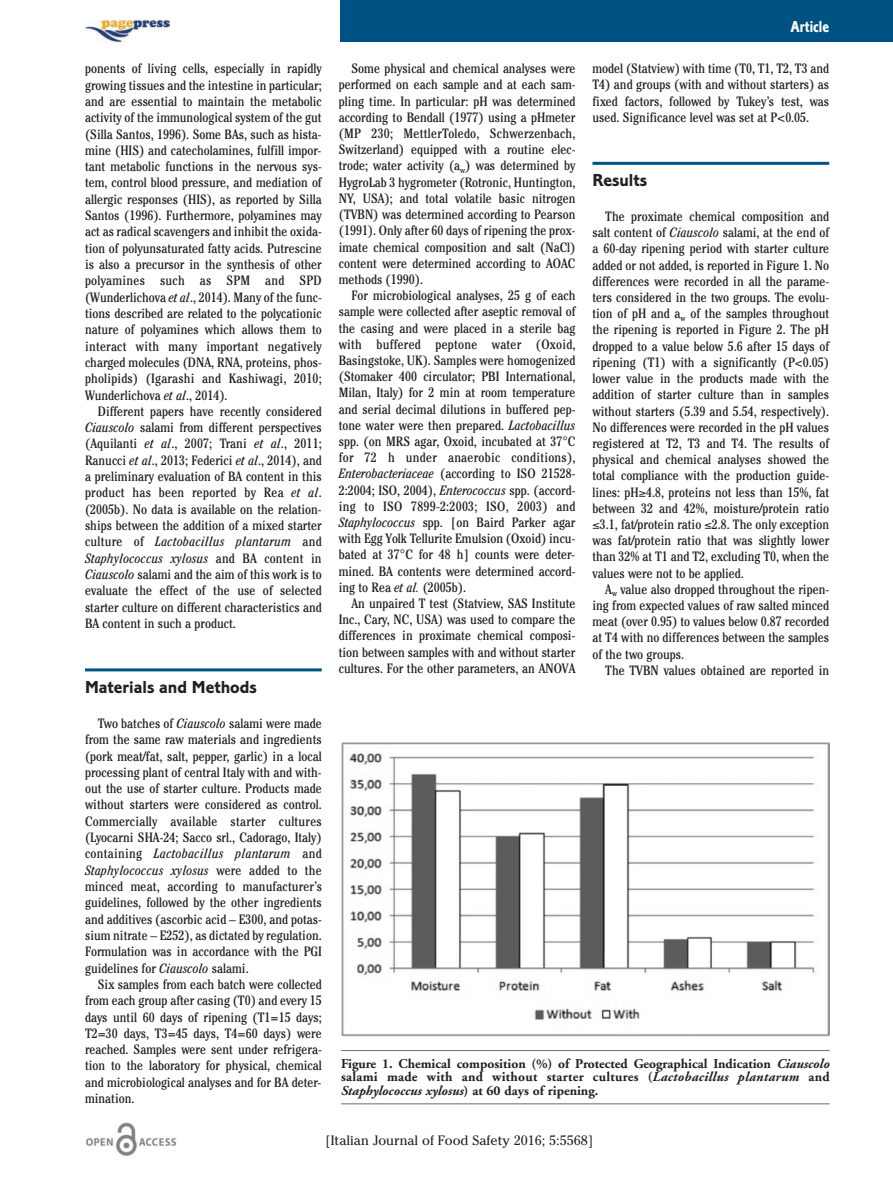
<style>
.page{position:relative;width:893px;height:1191px;background:#fff}
.page>*{position:absolute;margin:0;border:0;box-sizing:border-box;transform-origin:0 0}
.t1{font:18px "Corinthian Bold Plain";color:#231f20}
.t2{font:16.5px "Corinthian Bold Condensed Plain";color:#fff}
.t3{font:condensed 13.5px/16.2px "Cheltenham";color:#231f20;text-align:justify}
.t4{font:700 13.5px/13.5px "Adobe Garamond";letter-spacing:.02em;color:#231f20;text-align:justify}
.t5{font:13.5px "Cheltenham";color:#231f20}
.s1{font-style:italic}
</style>
<div class="page">
<hr style="left:85px;top:668px;width:237px;height:3px;background:#005285">
<hr style="left:592px;top:162px;width:237px;height:3px;background:#005285">
<div style="left:340px;top:0;width:553px;height:42px;background:#005285"></div>
<img style="left:86px;top:1123px;width:91px;height:33px">
<img style="left:85px;top:19px;width:85px;height:24px">
<hr style="left:341px;top:1050px;width:489px;height:1px;background:#6c6d70">
<hr style="left:341px;top:1103px;width:489px;height:1px;background:#6c6d70">
<img style="left:341px;top:742px;width:489px;height:294px">
<p class="t3" style="left:85px;top:62px;width:238px">ponents of living cells, especially in rapidly growing tissues and the intestine in particular; and are essential to maintain the metabolic activity of the immunological system of the gut (Silla Santos, 1996). Some BAs, such as hista&shy;mine (HIS) and catecholamines, fulfill impor&shy;tant metabolic functions in the nervous sys&shy;tem, control blood pressure, and mediation of allergic responses (HIS), as reported by Silla Santos (1996). Furthermore, polyamines may act as radical scavengers and inhibit the oxida&shy;tion of polyunsaturated fatty acids. Putrescine is also a precursor in the synthesis of other polyamines such as SPM and SPD (Wunderlichova <span class="s1">et al</span>., 2014). Many of the func&shy;tions described are related to the polycationic nature of polyamines which allows them to interact with many important negatively charged molecules (DNA, RNA, proteins, phos&shy;pholipids) (Igarashi and Kashiwagi, 2010; Wunderlichova <span class="s1">et al</span>., 2014).</p>
<p class="t3" style="left:85px;top:404px;width:238px;text-indent:13px">Different papers have recently considered <span class="s1">Ciauscolo</span> salami from different perspectives (Aquilanti <span class="s1">et al</span>., 2007; Trani <span class="s1">et al</span>., 2011; Ranucci <span class="s1">et al</span>., 2013; Federici <span class="s1">et al</span>., 2014), and a preliminary evaluation of BA content in this product has been reported by Rea <span class="s1">et al</span>. (2005b). No data is available on the relation&shy;ships between the addition of a mixed starter culture of <span class="s1">Lactobacillus plantarum</span> and <span class="s1">Staphylococcus xylosus</span> and BA content in <span class="s1">Ciauscolo</span> salami and the aim of this work is to evaluate the effect of the use of selected starter culture on different characteristics and BA content in such a product.</p>
<h1 class="t1" style="left:85px;top:680px;width:173px">Materials and Methods</h1>
<p class="t3" style="left:85px;top:716px;width:238px;text-indent:13px">Two batches of <span class="s1">Ciauscolo</span> salami were made from the same raw materials and ingredients (pork meat/fat, salt, pepper, garlic) in a local processing plant of central Italy with and with&shy;out the use of starter culture. Products made without starters were considered as control.<br>Commercially available starter cultures (Lyocarni SHA-24; Sacco srl., Cadorago, Italy) containing <span class="s1">Lactobacillus plantarum</span> and <span class="s1">Staphylococcus xylosus</span> were added to the minced meat, according to manufacturer’s guidelines, followed by the other ingredients and additives (ascorbic acid – E300, and potas&shy;sium nitrate – E252), as dictated by regulation.<br>Formulation was in accordance with the PGI guidelines for <span class="s1">Ciauscolo</span> salami.</p>
<p class="t3" style="left:85px;top:977px;width:238px;text-indent:13px">Six samples from each batch were collected from each group after casing (T0) and every 15 days until 60 days of ripening (T1=15 days; T2=30 days, T3=45 days, T4=60 days) were reached. Samples were sent under refrigera&shy;tion to the laboratory for physical, chemical and microbiological analyses and for BA deter&shy;mination.</p>
<p class="t3" style="left:339px;top:62px;width:238px;text-indent:13px">Some physical and chemical analyses were performed on each sample and at each sam&shy;pling time. In particular: pH was determined according to Bendall (1977) using a pHmeter (MP 230; MettlerToledo, Schwerzenbach, Switzerland) equipped with a routine elec&shy;trode; water activity (a<sub>w</sub>) was determined by HygroLab 3 hygrometer (Rotronic, Huntington, NY, USA); and total volatile basic nitrogen (TVBN) was determined according to Pearson (1991). Only after 60 days of ripening the prox&shy;imate chemical composition and salt (NaCl) content were determined according to AOAC methods (1990).</p>
<p class="t3" style="left:339px;top:289px;width:238px;text-indent:13px">For microbiological analyses, 25 g of each sample were collected after aseptic removal of the casing and were placed in a sterile bag with buffered peptone water (Oxoid, Basingstoke, UK). Samples were homogenized (Stomaker 400 circulator; PBI International, Milan, Italy) for 2 min at room temperature and serial decimal dilutions in buffered pep&shy;tone water were then prepared. <span class="s1">Lactobacillus </span>spp. (on MRS agar, Oxoid, incubated at 37°C for 72 h under anaerobic conditions), <span class="s1">Enterobacteriaceae</span> (according to ISO 21528- 2:2004; ISO, 2004), <span class="s1">Enterococcus</span> spp. (accord&shy;ing to ISO 7899-2:2003; ISO, 2003) and <span class="s1">Staphylococcus</span> spp. [on Baird Parker agar with Egg Yolk Tellurite Emulsion (Oxoid) incu&shy;bated at 37°C for 48 h] counts were deter&shy;mined. BA contents were determined accord&shy;ing to Rea <span class="s1">et al.</span> (2005b).</p>
<p class="t3" style="left:339px;top:596px;width:238px;text-indent:13px">An unpaired T test (Statview, SAS Institute Inc., Cary, NC, USA) was used to compare the differences in proximate chemical composi&shy;tion between samples with and without starter cultures. For the other parameters, an ANOVA</p>
<p class="t2" style="left:790px;top:21px;width:40px">Article</p>
<p class="t3" style="left:592px;top:62px;width:238px">model (Statview) with time (T0, T1, T2, T3 and T4) and groups (with and without starters) as fixed factors, followed by Tukey’s test, was used. Significance level was set at P&lt;0.05.</p>
<h1 class="t1" style="left:592px;top:174px;width:56px">Results</h1>
<p class="t3" style="left:592px;top:209px;width:238px;text-indent:13px">The proximate chemical composition and salt content of <span class="s1">Ciauscolo</span> salami, at the end of a 60-day ripening period with starter culture added or not added, is reported in Figure 1. No differences were recorded in all the parame&shy;ters considered in the two groups. The evolu&shy;tion of pH and a<sub>w</sub> of the samples throughout the ripening is reported in Figure 2. The pH dropped to a value below 5.6 after 15 days of ripening (T1) with a significantly (P&lt;0.05) lower value in the products made with the addition of starter culture than in samples without starters (5.39 and 5.54, respectively).<br>No differences were recorded in the pH values registered at T2, T3 and T4. The results of physical and chemical analyses showed the total compliance with the production guide&shy;lines: pH≥4.8, proteins not less than 15%, fat between 32 and 42%, moisture/protein ratio ≤3.1, fat/protein ratio ≤2.8. The only exception was fat/protein ratio that was slightly lower than 32% at T1 and T2, excluding T0, when the values were not to be applied.</p>
<p class="t3" style="left:592px;top:582px;width:238px;text-indent:13px">A<sub>w</sub> value also dropped throughout the ripen&shy;ing from expected values of raw salted minced meat (over 0.95) to values below 0.87 recorded at T4 with no differences between the samples of the two groups.</p>
<p class="t3" style="left:605px;top:663px;width:225px">The TVBN values obtained are reported in</p>
<p class="t4" style="left:341px;top:1058px;width:490px">Figure 1. Chemical composition (%) of Protected Geographical Indication <span class="s1">Ciauscolo </span>salami made with and without starter cultures (<span class="s1">Lactobacillus plantarum</span> and <span class="s1">Staphylococcus xylosus</span>) at 60 days of ripening.</p>
<p class="t5" style="left:325px;top:1132px;width:269px">[Italian Journal of Food Safety 2016; 5:5568]</p>
</div>
